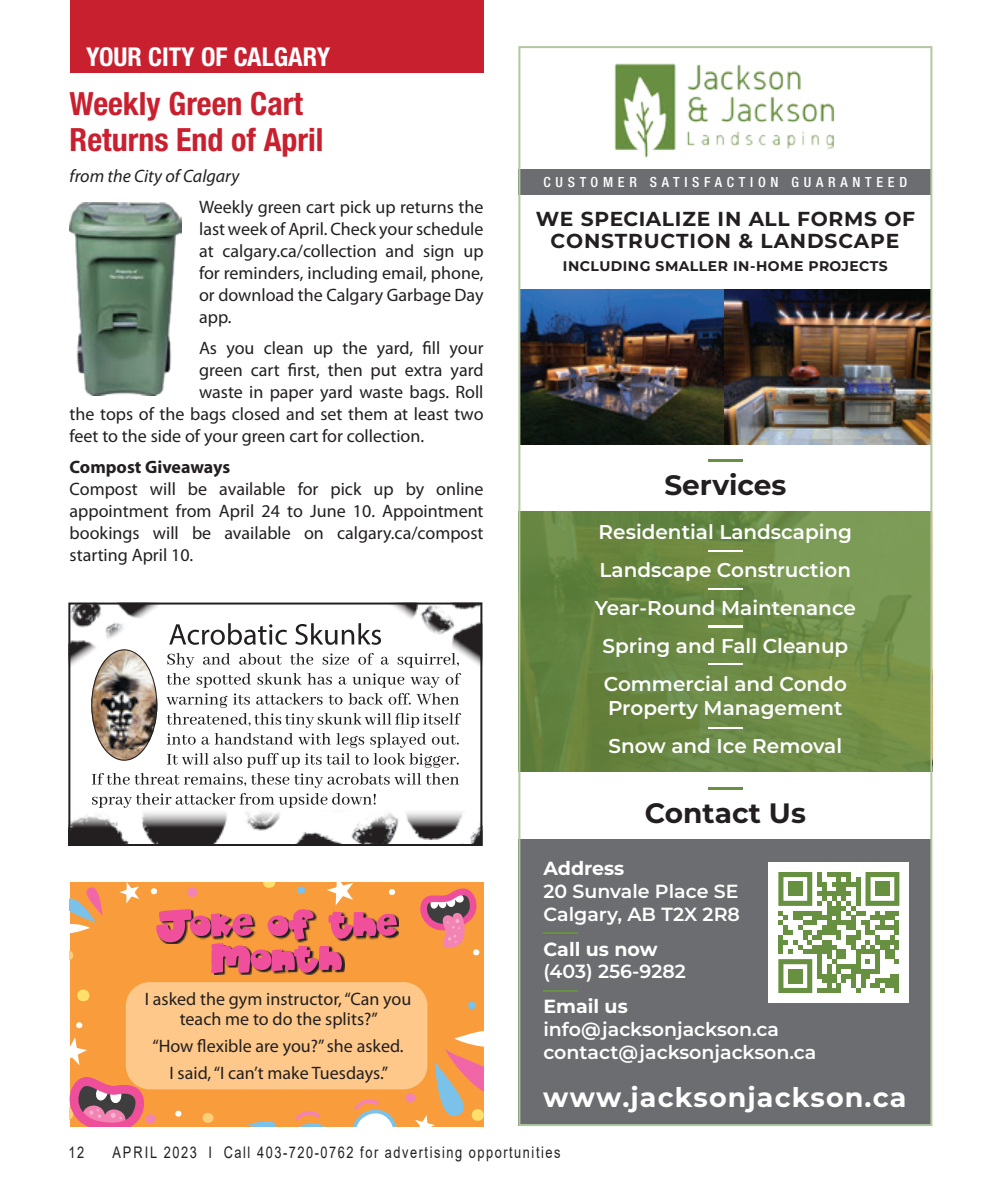
<style>
.page{position:relative;width:990px;height:1188px;background:#fff}
.page>*{position:absolute;margin:0;border:0;box-sizing:border-box;transform-origin:0 0}
.In_Around_title{font:700 condensed 32px/36px "Helvetica Neue LT Std";color:#c9202f}
.t1{font:700 28px "Montserrat";color:#231f20}
.t2{font:700 27px "Montserrat";letter-spacing:.04em;color:#fff}
.t3{font:700 condensed 26px "Helvetica Neue LT Std";color:#fff}
.t4{font:700 20.2px/22.4px "Montserrat";letter-spacing:.04em;color:#231f20;text-align:center}
.t5{font:600 20px/38px "Montserrat";color:#fff;text-align:center}
.t6{font:600 19px/22.8px "Montserrat";color:#fff}
.Body_text{font:18px/22px "Myriad Pro";color:#231f20;text-align:justify}
.Body_text-2{font:italic 18px "Myriad Pro";color:#231f20}
.Subhead{font:700 18px "Myriad Pro";color:#231f20}
.t7{font:16px "Arial";letter-spacing:.12em;color:#231f20;scale:.8 1}
.t8{font:700 14px "Montserrat";letter-spacing:.03em;color:#231f20}
.t9{font:500 condensed 14px "Helvetica Neue LT Std";letter-spacing:.34em;color:#fff}
.s1{font-weight:700}
</style>
<div class="page">
<svg style="left:521px;top:511px;width:408px;height:261px;background:#6d8b45"></svg>
<div style="left:518px;top:169px;width:414px;height:26px;background:#6c6d70"></div>
<div style="left:518px;top:840px;width:414px;height:286px;background:#6c6d70"></div>
<hr style="left:708px;top:460px;width:35px;height:2px;background:#689042">
<img style="left:614px;top:63px;width:221px;height:95px">
<img style="left:521px;top:289px;width:408px;height:155px">
<hr style="left:708px;top:787px;width:35px;height:2px;background:#689042">
<hr style="left:708px;top:550px;width:35px;height:2px;background:#fff">
<hr style="left:708px;top:588px;width:35px;height:2px;background:#fff">
<hr style="left:708px;top:626px;width:35px;height:2px;background:#fff">
<hr style="left:708px;top:663px;width:35px;height:2px;background:#fff">
<hr style="left:708px;top:727px;width:35px;height:2px;background:#fff">
<div style="left:769px;top:862px;width:140px;height:141px;background:#fff"></div>
<svg style="left:778px;top:872px;width:121px;height:121px"></svg>
<div style="left:788px;top:882px;width:15px;height:14px;background:#689041"></div>
<div style="left:875px;top:882px;width:15px;height:14px;background:#689041"></div>
<div style="left:788px;top:969px;width:15px;height:14px;background:#689041"></div>
<hr style="left:543px;top:932px;width:35px;height:2px;background:#689042">
<hr style="left:543px;top:990px;width:35px;height:2px;background:#689042">
<div style="left:70px;top:882px;width:414px;height:244px;background:#f89c3c"></div>
<svg style="left:70px;top:951px;width:4px;height:9px"></svg>
<svg style="left:202px;top:1113px;width:12px;height:10px"></svg>
<svg style="left:77px;top:989px;width:13px;height:13px"></svg>
<svg style="left:468px;top:1001px;width:8px;height:9px"></svg>
<svg style="left:76px;top:1022px;width:7px;height:7px"></svg>
<svg style="left:175px;top:1110px;width:7px;height:7px"></svg>
<svg style="left:70px;top:1037px;width:17px;height:28px"></svg>
<svg style="left:119px;top:882px;width:20px;height:22px"></svg>
<svg style="left:70px;top:887px;width:33px;height:46px"></svg>
<svg style="left:246px;top:1019px;width:238px;height:107px"></svg>
<svg style="left:420px;top:888px;width:60px;height:68px"></svg>
<svg style="left:70px;top:1076px;width:87px;height:50px"></svg>
<svg style="left:214px;top:973px;width:125px;height:2px"></svg>
<svg style="left:150px;top:882px;width:247px;height:91px"></svg>
<div style="left:126px;top:982px;width:301px;height:107px;background:#fdc889;border-radius:24px"></div>
<div style="left:70px;top:0;width:414px;height:72px;background:#c9202f"></div>
<img style="left:70px;top:202px;width:111px;height:193px">
<img style="left:71px;top:812px;width:408px;height:31px">
<img style="left:71px;top:606px;width:87px;height:60px">
<img style="left:393px;top:606px;width:86px;height:59px">
<div style="left:68px;top:603px;width:414px;height:243px;border:2px solid #231f20"></div>
<svg style="left:92px;top:653px;width:369px;height:155px"></svg>
<img style="left:91px;top:649px;width:66px;height:112px">
<div style="left:91px;top:649px;width:66px;height:112px;border:1px solid #231f20;border-radius:50%"></div>
<svg style="left:169px;top:623px;width:212px;height:22px"></svg>
<p class="t3" style="left:86px;top:41px;width:246px">YOUR CITY OF CALGARY</p>
<p class="In_Around_title" style="left:70px;top:85px;width:256px">Weekly Green Cart<br>Returns End of April</p>
<p class="Body_text-2" style="left:70px;top:165px;width:171px">from the City of Calgary</p>
<p class="Body_text" style="left:199px;top:196px;width:286px">Weekly green cart pick up returns the last week of April. Check your schedule at calgary.ca/collection and sign up for reminders, including email, phone, or download the Calgary Garbage Day app.</p>
<p class="Body_text" style="left:199px;top:337px;width:286px">As you clean up the yard, fill your</p>
<p class="Body_text" style="left:199px;top:359px;width:286px">green cart first, then put extra yard</p>
<p class="Body_text" style="left:199px;top:381px;width:286px">waste in paper yard waste bags. Roll</p>
<p class="Body_text" style="left:70px;top:403px;width:415px">the tops of the bags closed and set them at least two</p>
<p class="Body_text" style="left:70px;top:425px;width:356px">feet to the side of your green cart for collection.</p>
<p class="Subhead" style="left:70px;top:455px;width:162px">Compost Giveaways</p>
<p class="Body_text" style="left:70px;top:478px;width:416px">Compost will be available for pick up by online appointment from April 24 to June 10. Appointment bookings will be available on calgary.ca/compost starting April 10.</p>
<p class="Body_text" style="left:145px;top:989px;width:268px;line-height:20px;text-align:center">I asked the gym instructor, “Can you teach me to do the splits?”</p>
<p class="Body_text" style="left:152px;top:1035px;width:253px">“How flexible are you?” she asked.</p>
<p class="Body_text" style="left:170px;top:1062px;width:220px">I said, “I can’t make Tuesdays.”</p>
<p class="t9" style="left:543px;top:173px;width:365px">CUSTOMER SATISFACTION GUARANTEED</p>
<p class="t4" style="left:536px;top:207px;width:381px">WE SPECIALIZE IN ALL FORMS OF<br>CONSTRUCTION &amp; LANDSCAPE</p>
<p class="t8" style="left:563px;top:257px;width:326px">INCLUDING SMALLER IN-HOME PROJECTS</p>
<p class="t1" style="left:664px;top:467px;width:124px">Services</p>
<p class="t5" style="left:595px;top:512px;width:263px">Residential Landscaping<br>Landscape Construction<br>Year-Round Maintenance<br>Spring and Fall Cleanup<br>Commercial and Condo</p>
<p class="t5" style="left:608px;top:688px;width:236px;text-align:left">Property Management<br>Snow and Ice Removal</p>
<p class="t1" style="left:645px;top:794px;width:163px">Contact Us</p>
<p class="t6" style="left:543px;top:857px;width:198px"><span class="s1">Address<br></span>20 Sunvale Place SE<br>Calgary, AB T2X 2R8</p>
<p class="t6" style="left:543px;top:937px;width:144px"><span class="s1">Call us now </span>(403) 256-9282</p>
<p class="t6" style="left:543px;top:995px;width:275px"><span class="s1">Email us </span>info@jacksonjackson.ca contact@jacksonjackson.ca</p>
<p class="t2" style="left:543px;top:1079px;width:365px">www.jacksonjackson.ca</p>
<p class="t7" style="left:68px;top:1141px;width:21px">12</p>
<p class="t7" style="left:112px;top:1141px;width:562px">APRIL 2023 I Call 403-720-0762 for advertising opportunities</p>
</div>
